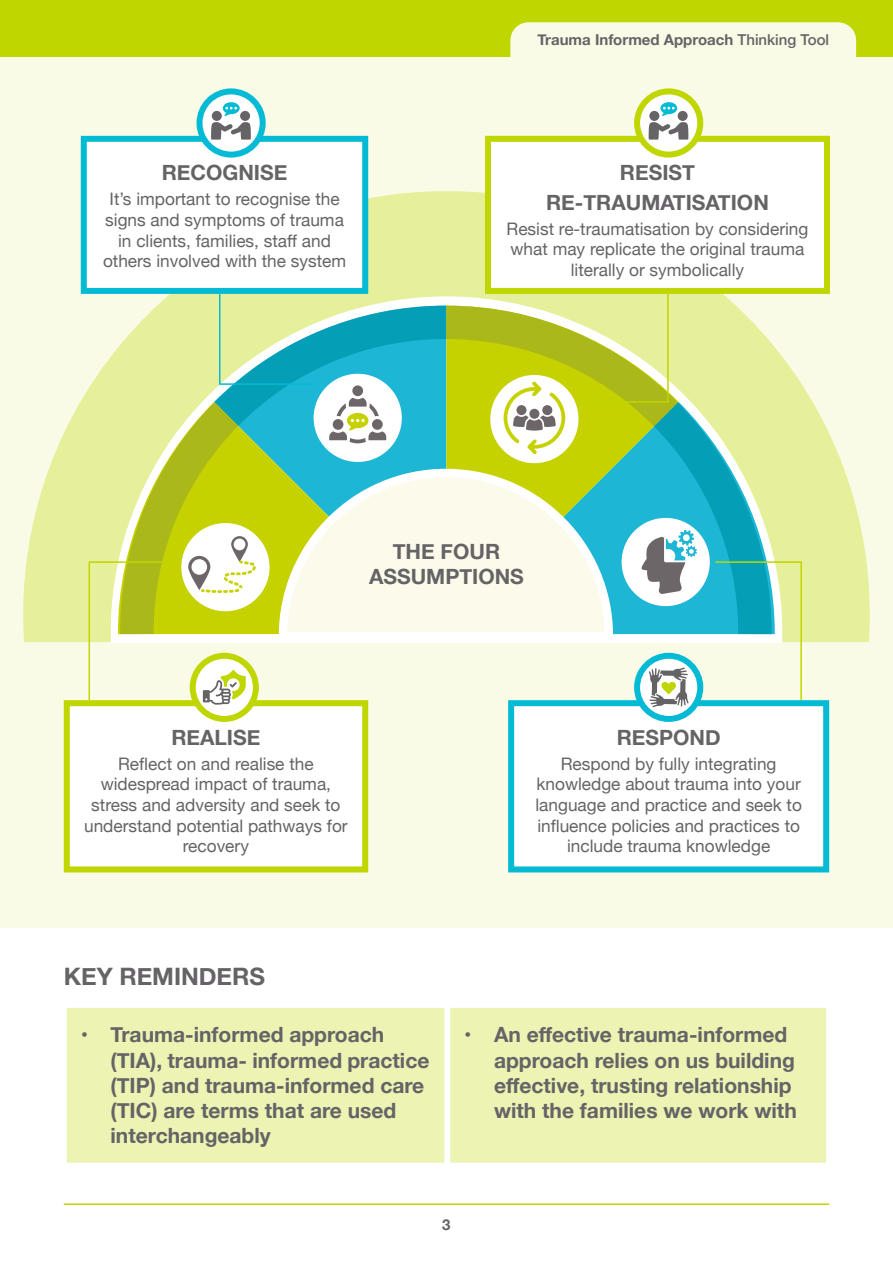
<style>
.page{position:relative;width:893px;height:1263px;background:#fff}
.page>*{position:absolute;margin:0;border:0;box-sizing:border-box;transform-origin:0 0}
.Sub_Header{font:700 24px "Helvetica Neue";color:#666366}
.t1{font:700 21px/25.2px "Helvetica Neue";color:#666366}
.Body_centred{font:17.25px/20.7px "Helvetica Neue";color:#666366;text-align:center}
.Page_Number{font:700 15px "Helvetica Neue";color:#666366}
.s1{font-weight:500}
</style>
<div class="page">
<div style="left:0;top:0;width:893px;height:927px;background:#f9fbe6"></div>
<div style="left:0;top:0;width:893px;height:56px;background:#bfd600"></div>
<svg style="left:23px;top:191px;width:847px;height:451px;fill:#e6ef99"></svg>
<div style="left:81px;top:136px;width:287px;height:158px;background:#fff;border:6px solid #05bad4"></div>
<div style="left:485px;top:136px;width:345px;height:158px;background:#fff;border:6px solid #bfd600"></div>
<svg style="left:200px;top:91px;width:63px;height:64px;fill:#fff"></svg>
<div style="left:197px;top:88px;width:69px;height:70px;border:6px solid #05bad4;border-radius:50%"></div>
<svg style="left:223px;top:102px;width:17px;height:14px"></svg>
<div style="left:240px;top:111px;width:10px;height:10px;background:#666366;border-radius:50%"></div>
<div style="left:212px;top:111px;width:10px;height:10px;background:#666366;border-radius:50%"></div>
<svg style="left:211px;top:122px;width:40px;height:18px"></svg>
<svg style="left:637px;top:91px;width:63px;height:64px;fill:#fff"></svg>
<div style="left:634px;top:88px;width:69px;height:70px;border:6px solid #bfd600;border-radius:50%"></div>
<svg style="left:660px;top:102px;width:17px;height:14px"></svg>
<div style="left:678px;top:111px;width:10px;height:10px;background:#666366;border-radius:50%"></div>
<div style="left:649px;top:111px;width:10px;height:10px;background:#666366;border-radius:50%"></div>
<svg style="left:648px;top:122px;width:41px;height:18px"></svg>
<div style="left:64px;top:700px;width:304px;height:172px;background:#fff;border:6px solid #bfd600"></div>
<svg style="left:193px;top:656px;width:63px;height:63px"></svg>
<div style="left:190px;top:653px;width:69px;height:69px;border:6px solid #bfd600;border-radius:50%"></div>
<div style="left:508px;top:700px;width:321px;height:172px;background:#fff;border:6px solid #05bad4"></div>
<svg style="left:637px;top:656px;width:63px;height:63px"></svg>
<div style="left:634px;top:653px;width:69px;height:69px;border:6px solid #05bad4;border-radius:50%"></div>
<svg style="left:88px;top:292px;width:715px;height:415px"></svg>
<div style="left:61px;top:1002px;width:771px;height:167px;background:#ecf3b3;border:6px solid #fff"></div>
<div style="left:444px;top:1005px;width:6px;height:164px;background:#fff"></div>
<hr style="left:64px;top:1203px;width:765px;height:2px;background:#bfd600">
<div style="left:510px;top:22px;width:346px;height:53px;background:#f9fbe6;border-radius:18px"></div>
<h3 class="t1" style="left:162px;top:161px;width:127px">RECOGNISE</h3>
<h2 class="Body_centred" style="left:103px;top:190px;width:245px">It’s important to recognise the signs and symptoms of trauma in clients, families, staff and others involved with the system</h2>
<p class="Page_Number" style="left:537px;top:28px;width:293px">Trauma Informed Approach <span class="s1">Thinking Tool</span></p>
<h3 class="t1" style="left:620px;top:161px;width:77px">RESIST</h3>
<h3 class="t1" style="left:546px;top:190px;width:224px">RE-TRAUMATISATION</h3>
<h2 class="Body_centred" style="left:506px;top:219px;width:303px">Resist re-traumatisation by considering what may replicate the original trauma literally or symbolically</h2>
<h3 class="t1" style="left:369px;top:539px;width:156px;text-align:center">THE FOUR<br>ASSUMPTIONS</h3>
<h3 class="t1" style="left:171px;top:725px;width:91px">REALISE</h3>
<h2 class="Body_centred" style="left:84px;top:754px;width:265px">Reflect on and realise the widespread impact of trauma, stress and adversity and seek to understand potential pathways for recovery</h2>
<h3 class="Sub_Header" style="left:64px;top:958px;width:203px">KEY REMINDERS</h3>
<h3 class="t1" style="left:617px;top:725px;width:105px">RESPOND</h3>
<h2 class="Body_centred" style="left:535px;top:754px;width:268px">Respond by fully integrating knowledge about trauma into your language and practice and seek to influence policies and practices to include trauma knowledge</h2>
<p class="t1" style="left:111px;top:1023px;width:320px;text-indent:-30px">• Trauma-informed approach (TIA), trauma- informed practice (TIP) and trauma-informed care (TIC) are terms that are used interchangeably</p>
<p class="t1" style="left:494px;top:1023px;width:304px;text-indent:-30px">• An effective trauma-informed approach relies on us building effective, trusting relationship with the families we work with</p>
<h3 class="Page_Number" style="left:442px;top:1213px;width:10px">3</h3>
</div>
